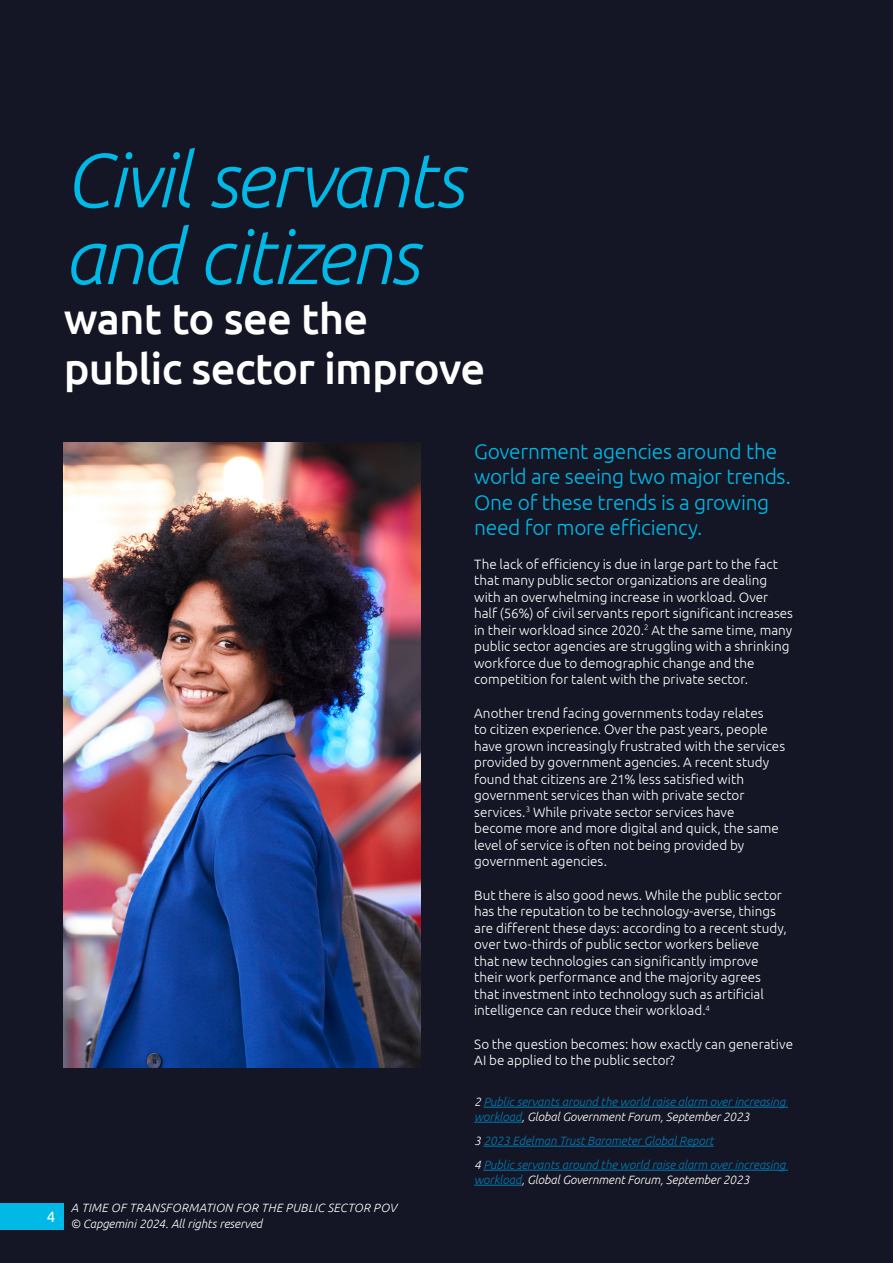
<style>
.page{position:relative;width:893px;height:1263px;background:#151625}
.page>*{position:absolute;margin:0;border:0;box-sizing:border-box;transform-origin:0 0}
.t1{font:italic 300 76.5px/76.8px "Ubuntu";letter-spacing:-.035em;color:#00b9e7}
.t2{font:500 43.5px/49.8px "Ubuntu";letter-spacing:-.02em;color:#fff}
.t3{font:300 21px/25.5px "Ubuntu";letter-spacing:-.015em;color:#00b9e7}
.t4{font:15px "Ubuntu";color:#fff}
.t5{font:300 13.5px/16.5px "Ubuntu";color:#fff}
.t6{font:italic 300 12px/15px "Ubuntu";letter-spacing:-.005em;color:#007db7}
.t7{font:italic 300 12px/16.5px "Ubuntu";color:#fff}
.s1{color:#fff}
.s2{color:#007db7}
</style>
<div class="page">
<img style="left:64px;top:442px;width:357px;height:625px">
<hr style="left:483px;top:1107px;width:305px;height:1px;background:#007db7">
<hr style="left:474px;top:1122px;width:48px;height:1px;background:#007db7">
<hr style="left:483px;top:1146px;width:231px;height:1px;background:#007db7">
<hr style="left:483px;top:1170px;width:305px;height:1px;background:#007db7">
<hr style="left:474px;top:1185px;width:48px;height:1px;background:#007db7">
<div style="left:0;top:1203px;width:64px;height:26px;background:#00b9e7"></div>
<h1 class="t1" style="left:64px;top:140px;width:402px">Civil servants and citizens</h1>
<h2 class="t2" style="left:64px;top:292px;width:423px">want to see the public sector improve</h2>
<p class="t4" style="left:47px;top:1208px;width:10px">4</p>
<p class="t7" style="left:71px;top:1199px;width:327px">A TIME OF TRANSFORMATION FOR THE PUBLIC SECTOR POV © Capgemini 2024. All rights reserved</p>
<h3 class="t3" style="left:474px;top:438px;width:318px">Government agencies around the world are seeing two major trends.<br>One of these trends is a growing need for more efficiency.</h3>
<p class="t5" style="left:474px;top:555px;width:320px">The lack of efficiency is due in large part to the fact that many public sector organizations are dealing with an overwhelming increase in workload. Over half (56%) of civil servants report significant increases in their workload since 2020.<sup>2</sup> At the same time, many public sector agencies are struggling with a shrinking workforce due to demographic change and the competition for talent with the private sector.</p>
<p class="t5" style="left:474px;top:704px;width:313px">Another trend facing governments today relates<br>to citizen experience. Over the past years, people have grown increasingly frustrated with the services provided by government agencies. A recent study found that citizens are 21% less satisfied with government services than with private sector services.<sup>3</sup> While private sector services have become more and more digital and quick, the same level of service is often not being provided by government agencies.</p>
<p class="t5" style="left:474px;top:886px;width:314px">But there is also good news. While the public sector has the reputation to be technology-averse, things are different these days: according to a recent study, over two-thirds of public sector workers believe that new technologies can significantly improve their work performance and the majority agrees that investment into technology such as artificial intelligence can reduce their workload.<sup>4</sup></p>
<p class="t5" style="left:474px;top:1035px;width:320px">So the question becomes: how exactly can generative<br>AI be applied to the public sector?</p>
<p class="t6" style="left:474px;top:1093px;width:313px"><span class="s1">2</span> Public servants around the world raise alarm over increasing workload<span class="s1">, Global Government Forum, September 2023</span></p>
<p class="t6" style="left:474px;top:1128px;width:313px;line-height:24px"><span class="s1">3</span> 2023 Edelman Trust Barometer Global Report<br><span class="s1">4</span> Public servants around the world raise alarm over increasing</p>
<p class="t7" style="left:474px;top:1171px;width:277px"><span class="s2">workload</span>, Global Government Forum, September 2023</p>
</div>
